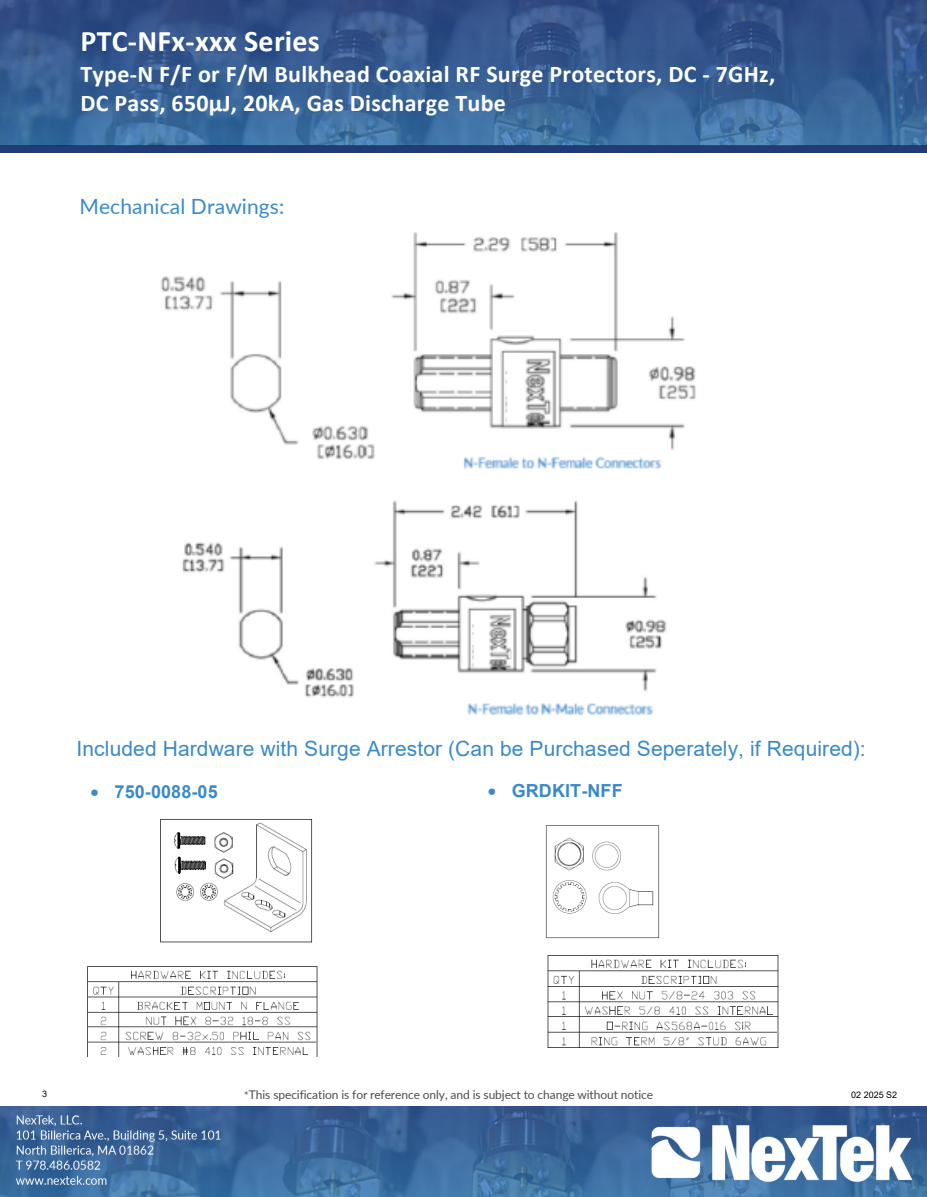
<style>
.page{position:relative;width:927px;height:1197px;background:#fff}
.page>*{position:absolute;margin:0;border:0;box-sizing:border-box;transform-origin:0 0}
.t1{font:700 30px "Calibri";letter-spacing:.01em;color:#feffff}
.t2{font:700 24px/28.8px "Calibri";letter-spacing:.01em;color:#feffff}
.t3{font:21px "Arial";letter-spacing:.005em;color:#3a8ac9}
.t4{font:21px "Lato";letter-spacing:.005em;color:#3a8ac9}
.t5{font:700 18px "Arial";letter-spacing:.005em;color:#3a8ac9}
.TOC_page_number{font:12px "Lato";letter-spacing:-.01em;color:#4b4c4d}
.t6{font:9px "Arial";color:#000}
.s1{font-family:"Minion Pro"}
</style>
<div class="page">
<img style="left:0;top:0;width:927px;height:153px">
<img style="left:0;top:1107px;width:927px;height:90px">
<svg style="left:0;top:0;width:5px;height:5px"></svg>
<svg style="left:0;top:1192px;width:5px;height:5px"></svg>
<svg style="left:922px;top:0;width:5px;height:5px"></svg>
<svg style="left:922px;top:1192px;width:5px;height:5px"></svg>
<img style="left:87px;top:819px;width:231px;height:237px">
<img style="left:545px;top:825px;width:115px;height:114px">
<img style="left:547px;top:955px;width:232px;height:92px">
<img style="left:160px;top:232px;width:536px;height:483px">
<p class="t1" style="left:81px;top:20px;width:241px">PTC-NFx-xxx Series</p>
<p class="t2" style="left:81px;top:60px;width:696px">Type-N F/F or F/M Bulkhead Coaxial RF Surge Protectors, DC - 7GHz,<br>DC Pass, 650µJ, 20kA, Gas Discharge Tube</p>
<p class="t4" style="left:80px;top:192px;width:206px">Mechanical Drawings:</p>
<p class="t3" style="left:77px;top:734px;width:791px">Included Hardware with Surge Arrestor (Can be Purchased Seperately, if Required):</p>
<p class="t5" style="left:91px;top:779px;width:129px">• 750-0088-05</p>
<p class="t5" style="left:488px;top:778px;width:136px">• GRDKIT-NFF</p>
<p class="TOC_page_number" style="left:244px;top:1086px;width:410px"><span class="s1">*</span>This specification is for reference only, and is subject to change without notice</p>
<p class="t6" style="left:42px;top:1088px;width:7px">3</p>
<p class="t6" style="left:851px;top:1089px;width:48px">02 2025 S2</p>
</div>
